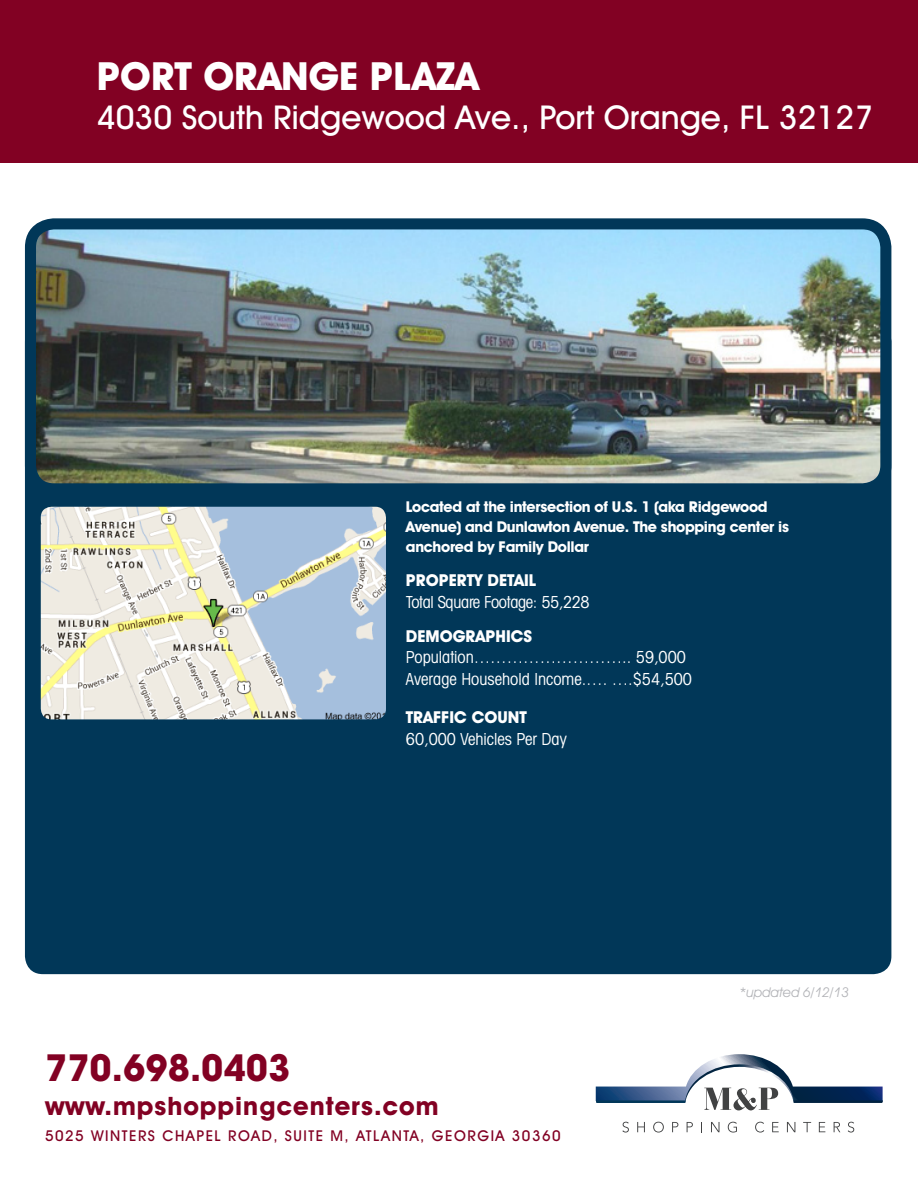
<style>
.page{position:relative;width:918px;height:1188px;background:#fff}
.page>*{position:absolute;margin:0;border:0;box-sizing:border-box;transform-origin:0 0}
.t1{font:700 39px "Avant Garde IT Cby BT";color:#fff}
.t2{font:700 37.5px "Avant Garde IT Cby BT";color:#820123}
.t3{font:500 33px "Avant Garde IT Cby BT";color:#fff}
.t4{font:700 25.5px "Avant Garde IT Cby BT";letter-spacing:.04em;color:#820123}
.t5{font:condensed 16.5px "Avant Garde IT Cby BT";color:#fff}
.t6{font:700 16.5px "Avant Garde IT Cby BT";color:#fff}
.t7{font:condensed 16.5px "Avant Garde IT Cby BT";letter-spacing:-.02em;color:#fff}
.t8{font:700 15px "Avant Garde IT Cby BT";letter-spacing:-.02em;color:#fff}
.t9{font:500 15px "Avant Garde IT Cby BT";letter-spacing:.1em;color:#820123}
.t10{font:italic 13.5px "Avant Garde IT Cby BT";color:#b2b3b7}
</style>
<div class="page">
<div style="left:0;top:0;width:918px;height:162px;background:#820123"></div>
<div style="left:25px;top:324px;width:866px;height:650px;background:#013758;border-radius:18px"></div>
<img style="left:37px;top:230px;width:842px;height:252px">
<div style="left:25px;top:218px;width:866px;height:276px;border:11px solid #013758;border-radius:24px"></div>
<img style="left:42px;top:508px;width:343px;height:210px">
<div style="left:34px;top:500px;width:359px;height:226px;border:7px solid #013758;border-radius:14px"></div>
<svg style="left:622px;top:1122px;width:7px;height:11px"></svg>
<svg style="left:637px;top:1122px;width:8px;height:10px"></svg>
<svg style="left:653px;top:1122px;width:11px;height:11px"></svg>
<svg style="left:672px;top:1122px;width:6px;height:10px"></svg>
<svg style="left:687px;top:1122px;width:6px;height:10px"></svg>
<svg style="left:711px;top:1122px;width:8px;height:10px"></svg>
<svg style="left:728px;top:1122px;width:9px;height:11px"></svg>
<svg style="left:755px;top:1122px;width:9px;height:11px"></svg>
<svg style="left:772px;top:1122px;width:7px;height:10px"></svg>
<svg style="left:787px;top:1122px;width:8px;height:10px"></svg>
<svg style="left:803px;top:1122px;width:8px;height:10px"></svg>
<svg style="left:819px;top:1122px;width:6px;height:10px"></svg>
<svg style="left:834px;top:1122px;width:6px;height:10px"></svg>
<svg style="left:848px;top:1122px;width:6px;height:11px"></svg>
<svg style="left:596px;top:1054px;width:287px;height:56px"></svg>
<p class="t1" style="left:97px;top:52px;width:383px">PORT ORANGE PLAZA</p>
<p class="t3" style="left:97px;top:97px;width:778px">4030 South Ridgewood Ave., Port Orange, FL 32127</p>
<p class="t8" style="left:406px;top:497px;width:363px">Located at the intersection of U.S. 1 (aka Ridgewood</p>
<p class="t8" style="left:406px;top:518px;width:385px">Avenue) and Dunlawton Avenue. The shopping center is</p>
<p class="t8" style="left:406px;top:538px;width:185px">anchored by Family Dollar</p>
<p class="t6" style="left:406px;top:570px;width:132px">PROPERTY DETAIL</p>
<p class="t7" style="left:406px;top:592px;width:185px">Total Square Footage: 55,228</p>
<p class="t6" style="left:406px;top:626px;width:128px">DEMOGRAPHICS</p>
<p class="t5" style="left:406px;top:648px;width:281px">Population……………………….. 59,000</p>
<p class="t5" style="left:406px;top:669px;width:287px">Average Household Income.…. ….$54,500</p>
<p class="t6" style="left:406px;top:708px;width:122px">TRAFFIC COUNT</p>
<p class="t5" style="left:406px;top:729px;width:162px">60,000 Vehicles Per Day</p>
<p class="t2" style="left:45px;top:1045px;width:247px">770.698.0403</p>
<p class="t4" style="left:45px;top:1090px;width:395px">www.mpshoppingcenters.com</p>
<p class="t9" style="left:45px;top:1127px;width:517px">5025 WINTERS CHAPEL ROAD, SUITE M, ATLANTA, GEORGIA 30360</p>
<p class="t10" style="left:739px;top:984px;width:111px">*updated 6/12/13</p>
</div>
